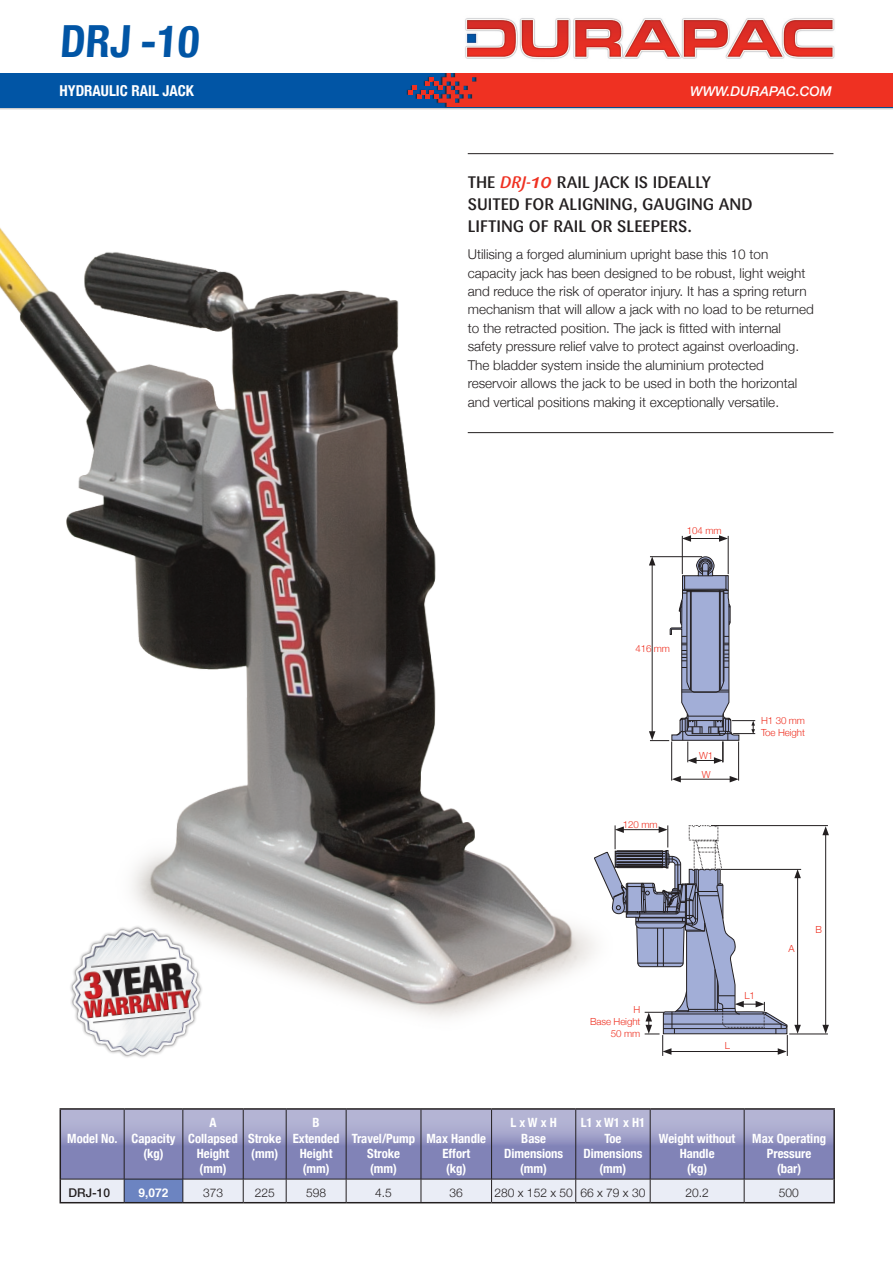
<style>
.page{position:relative;width:893px;height:1263px;background:#fff}
.page>*{position:absolute;margin:0;border:0;box-sizing:border-box;transform-origin:0 0}
.t1{font:700 condensed 44.25px "Helvetica Neue";color:#0155a5}
.t2{font:500 16.5px/22px "Sari";color:#231f20}
.t3{font:700 condensed 15px "Helvetica Neue";color:#fff}
.t4{font:300 13.5px/18.5px "Helvetica Neue";color:#231f20}
.t5{font:italic 500 13.5px "Helvetica Neue";color:#fff}
.t6{font:700 condensed 12.75px/15.3px "Helvetica Neue";color:#fff;text-align:center}
.t7{font:300 12px "Helvetica Neue";color:#231f20}
.t8{font:500 12px "Helvetica Neue";color:#231f20}
.t9{font:700 12px "Helvetica";color:#fff}
.t10{font:300 9.75px/11.7px "Helvetica Neue";letter-spacing:-.01em;color:#ef3122;text-align:right}
.s1{font-style:italic;color:#ef3122}
.s2{font-style:italic;font-size:21px;color:#ef3122}
</style>
<div class="page">
<hr style="left:468px;top:153px;width:365px;height:1px;background:#231f20">
<hr style="left:468px;top:432px;width:365px;height:1px;background:#231f20">
<div style="left:0;top:73px;width:893px;height:34px;background:#0155a5"></div>
<img style="left:465px;top:18px;width:370px;height:41px">
<svg style="left:406px;top:73px;width:487px;height:34px;background:#dd332a"></svg>
<svg style="left:61px;top:1110px;width:772px;height:69px;background:#9394c0"></svg>
<hr style="left:124px;top:1110px;width:1px;height:69px;background:#231f20">
<hr style="left:183px;top:1110px;width:1px;height:69px;background:#231f20">
<hr style="left:243px;top:1110px;width:1px;height:69px;background:#231f20">
<hr style="left:286px;top:1110px;width:1px;height:69px;background:#231f20">
<hr style="left:346px;top:1110px;width:1px;height:69px;background:#231f20">
<hr style="left:421px;top:1110px;width:1px;height:69px;background:#231f20">
<hr style="left:491px;top:1110px;width:1px;height:69px;background:#231f20">
<hr style="left:575px;top:1110px;width:1px;height:69px;background:#231f20">
<hr style="left:650px;top:1110px;width:1px;height:69px;background:#231f20">
<hr style="left:744px;top:1202px;width:91px;height:1px;background:#231f20">
<hr style="left:60px;top:1110px;width:1px;height:69px;background:#231f20">
<hr style="left:286px;top:1108px;width:60px;height:2px;background:#231f20">
<hr style="left:346px;top:1108px;width:75px;height:2px;background:#231f20">
<hr style="left:421px;top:1108px;width:71px;height:2px;background:#231f20">
<hr style="left:492px;top:1108px;width:84px;height:2px;background:#231f20">
<hr style="left:576px;top:1108px;width:74px;height:2px;background:#231f20">
<hr style="left:650px;top:1108px;width:94px;height:2px;background:#231f20">
<hr style="left:744px;top:1108px;width:91px;height:2px;background:#231f20">
<hr style="left:833px;top:1110px;width:2px;height:69px;background:#231f20">
<hr style="left:833px;top:1179px;width:2px;height:23px;background:#231f20">
<hr style="left:744px;top:1110px;width:1px;height:69px;background:#231f20">
<svg style="left:60px;top:1179px;width:774px;height:24px;background:#d0d4e0"></svg>
<img style="left:0;top:106px;width:677px;height:912px">
<hr style="left:711px;top:825px;width:117px;height:1px;background:#231f20">
<hr style="left:789px;top:1034px;width:39px;height:1px;background:#231f20">
<hr style="left:721px;top:869px;width:80px;height:1px;background:#231f20">
<hr style="left:797px;top:876px;width:1px;height:151px;background:#231f20">
<svg style="left:794px;top:1025px;width:7px;height:9px"></svg>
<svg style="left:794px;top:869px;width:7px;height:9px"></svg>
<svg style="left:594px;top:825px;width:194px;height:231px"></svg>
<hr style="left:825px;top:833px;width:1px;height:194px;background:#231f20">
<svg style="left:822px;top:1025px;width:7px;height:9px"></svg>
<svg style="left:822px;top:826px;width:7px;height:9px"></svg>
<hr style="left:728px;top:536px;width:1px;height:38px;background:#231f20">
<hr style="left:682px;top:536px;width:1px;height:38px;background:#231f20">
<hr style="left:671px;top:741px;width:1px;height:40px;background:#231f20">
<hr style="left:738px;top:741px;width:1px;height:40px;background:#231f20">
<hr style="left:689px;top:538px;width:32px;height:1px;background:#231f20">
<svg style="left:719px;top:535px;width:9px;height:7px"></svg>
<svg style="left:682px;top:535px;width:9px;height:7px"></svg>
<hr style="left:678px;top:779px;width:54px;height:1px;background:#231f20">
<svg style="left:730px;top:776px;width:9px;height:6px"></svg>
<svg style="left:672px;top:776px;width:9px;height:6px"></svg>
<svg style="left:649px;top:556px;width:106px;height:208px"></svg>
<img style="left:0;top:866px;width:287px;height:245px">
<h1 class="t1" style="left:60px;top:14px;width:144px">DRJ -10</h1>
<p class="t3" style="left:60px;top:82px;width:136px">HYDRAULIC RAIL JACK</p>
<p class="t5" style="left:690px;top:83px;width:143px">WWW.DURAPAC.COM</p>
<p class="t2" style="left:468px;top:171px;width:284px">THE <span class="s1">DRJ-</span><span class="s2">10</span> RAIL JACK IS IDEALLY<br>SUITED FOR ALIGNING, GAUGING AND<br>LIFTING OF RAIL OR SLEEPERS.</p>
<p class="t4" style="left:468px;top:245px;width:348px">Utilising a forged aluminium upright base this 10 ton capacity jack has been designed to be robust, light weight and reduce the risk of operator injury. It has a spring return mechanism that will allow a jack with no load to be returned to the retracted position. The jack is fitted with internal safety pressure relief valve to protect against overloading.<br>The bladder system inside the aluminium protected reservoir allows the jack to be used in both the horizontal and vertical positions making it exceptionally versatile.</p>
<p class="t10" style="left:687px;top:524px;width:36px">104 mm</p>
<p class="t10" style="left:635px;top:642px;width:36px">416 mm</p>
<p class="t10" style="left:623px;top:818px;width:36px">120 mm</p>
<p class="t10" style="left:699px;top:749px;width:16px">W1</p>
<p class="t10" style="left:702px;top:768px;width:10px">W</p>
<p class="t10" style="left:761px;top:714px;width:46px;text-align:left">H1 30 mm<br>Toe Height</p>
<p class="t10" style="left:590px;top:1004px;width:52px">H<br>Base Height<br>50 mm</p>
<p class="t10" style="left:744px;top:990px;width:12px">L1</p>
<p class="t10" style="left:725px;top:1040px;width:7px">L</p>
<p class="t10" style="left:788px;top:942px;width:8px">A</p>
<p class="t10" style="left:815px;top:923px;width:8px">B</p>
<p class="t6" style="left:143px;top:1130px;width:34px;text-align:left;text-indent:-76px">Model No. Capacity (kg)</p>
<p class="t6" style="left:188px;top:1115px;width:51px">A<br>Collapsed<br>Height (mm)</p>
<p class="t6" style="left:248px;top:1130px;width:35px;text-align:left">Stroke (mm)</p>
<p class="t6" style="left:293px;top:1115px;width:48px">B<br>Extended<br>Height (mm)</p>
<p class="t6" style="left:352px;top:1130px;width:65px">Travel/Pump<br>Stroke<br>(mm)</p>
<p class="t6" style="left:427px;top:1130px;width:61px">Max Handle<br>Effort<br>(kg)</p>
<p class="t6" style="left:504px;top:1115px;width:61px">L x W x H<br>Base<br>Dimensions (mm)</p>
<p class="t6" style="left:581px;top:1115px;width:66px">L1 x W1 x H1<br>Toe<br>Dimensions (mm)</p>
<p class="t6" style="left:659px;top:1130px;width:78px">Weight without<br>Handle<br>(kg)</p>
<p class="t6" style="left:752px;top:1130px;width:75px">Max Operating<br>Pressure<br>(bar)</p>
<p class="t8" style="left:69px;top:1183px;width:43px">DRJ-10</p>
<p class="t9" style="left:138px;top:1182px;width:32px">9,072</p>
<p class="t7" style="left:203px;top:1185px;width:22px">373</p>
<p class="t7" style="left:255px;top:1185px;width:22px">225</p>
<p class="t7" style="left:306px;top:1185px;width:22px">598</p>
<p class="t7" style="left:375px;top:1185px;width:18px">4.5</p>
<p class="t7" style="left:450px;top:1185px;width:15px">36</p>
<p class="t7" style="left:494px;top:1185px;width:152px">280 x 152 x 50 66 x 79 x 30</p>
<p class="t7" style="left:685px;top:1185px;width:25px">20.2</p>
<p class="t7" style="left:779px;top:1185px;width:22px">500</p>
</div>
